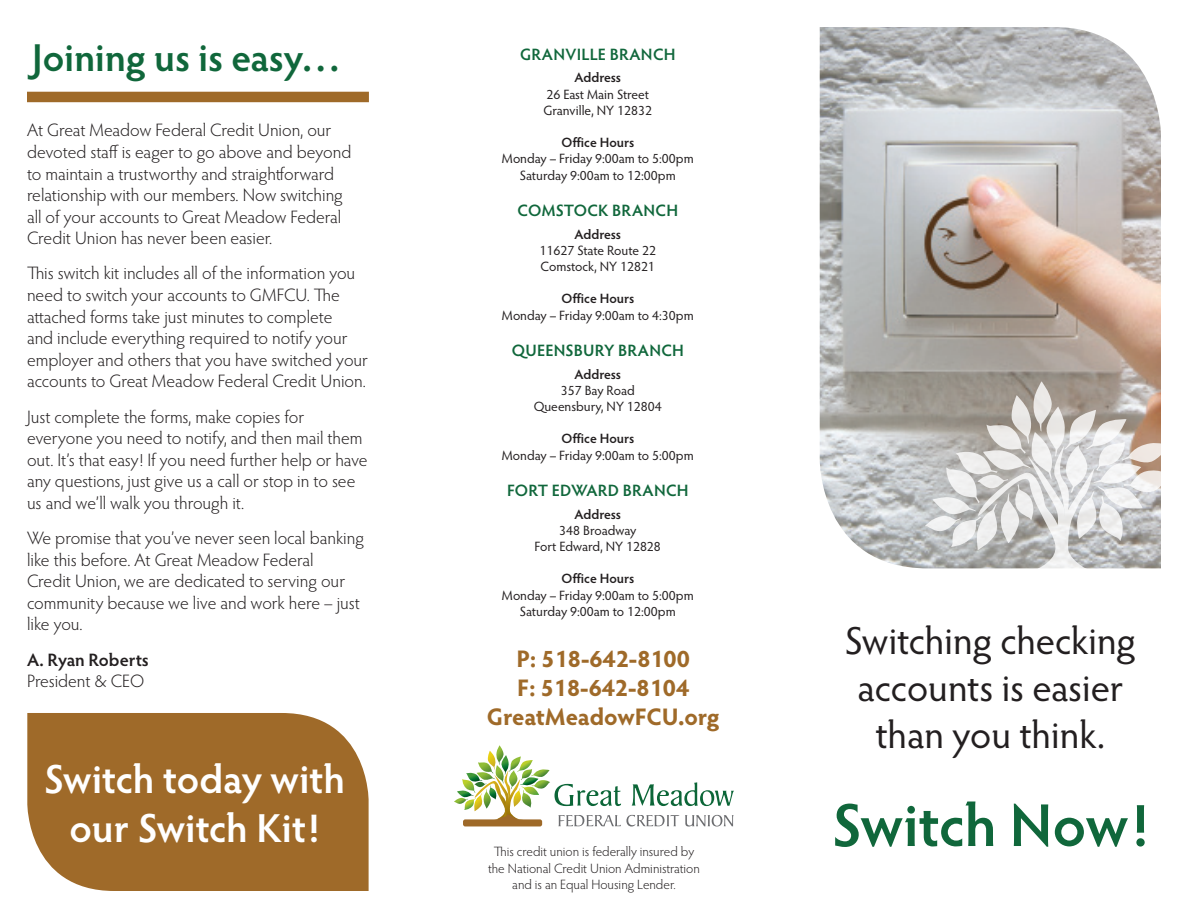
<style>
.page{position:relative;width:1188px;height:918px;background:#fff}
.page>*{position:absolute;margin:0;border:0;box-sizing:border-box;transform-origin:0 0}
.t1{font:600 60.6px "Hypatia Sans Pro";letter-spacing:-.005em;color:#10673b}
.t2{font:600 40.65px/48.8px "Hypatia Sans Pro";letter-spacing:-.005em;color:#fff;text-align:center}
.t3{font:39px/46.8px "Hypatia Sans Pro";letter-spacing:-.005em;color:#231f20;text-align:center}
.t4{font:600 39px "Hypatia Sans Pro";color:#10673b}
.t5{font:700 24px/28.8px "Hypatia Sans Pro";color:#9f6a29;text-align:center}
.t6{font:300 18px/21.6px "Hypatia Sans Pro";color:#231f20}
.t7{font:600 18px "Hypatia Sans Pro";letter-spacing:-.005em;color:#231f20}
.t8{font:600 16.5px "Hypatia Sans Pro";letter-spacing:.015em;color:#10673b}
.t9{font:13.5px/16.2px "Hypatia Sans Pro";color:#231f20;text-align:center}
.t10{font:300 13.5px/16.2px "Hypatia Sans Pro";color:#231f20;text-align:center}
.t11{font:600 13.5px "Hypatia Sans Pro";color:#231f20}
.s1{font-weight:600}
</style>
<div class="page">
<div style="left:27px;top:92px;width:342px;height:10px;background:#9f6a29"></div>
<img style="left:820px;top:27px;width:341px;height:541px">
<svg style="left:925px;top:381px;width:236px;height:188px"></svg>
<div style="left:27px;top:713px;width:342px;height:178px;background:#9f6a29"></div>
<svg style="left:454px;top:745px;width:280px;height:82px"></svg>
<h1 class="t4" style="left:32px;top:30px;width:311px">Joining us is easy…</h1>
<p class="t6" style="left:27px;top:119px;width:326px">At Great Meadow Federal Credit Union, our devoted staf is eager to go above and beyond to maintain a trustworthy and straightorward relationship with our members. Now switching all of your accounts to Great Meadow Federal Credit Union has never been easier.</p>
<p class="t6" style="left:27px;top:262px;width:343px">Tis switch kit includes all of the information you need to switch your accounts to GMFCU. Te atached forms take just minutes to complete<br>and include everything required to notify your employer and others that you have switched your accounts to Great Meadow Federal Credit Union.</p>
<p class="t6" style="left:27px;top:405px;width:342px">Just complete the forms, make copies for everyone you need to notify, and then mail them out. It’s that easy! If you need further help or have any questions, just give us a call or stop in to see us and we’ll walk you through it.</p>
<p class="t6" style="left:27px;top:527px;width:338px">We promise that you’ve never seen local banking like this before. At Great Meadow Federal<br>Credit Union, we are dedicated to serving our community because we live and work here – just like you.</p>
<p class="t7" style="left:27px;top:647px;width:123px">A. Ryan Roberts</p>
<p class="t6" style="left:27px;top:670px;width:119px">President &amp; CEO</p>
<p class="t2" style="left:44px;top:753px;width:302px">Switch today with our Switch Kit!</p>
<h1 class="t8" style="left:520px;top:42px;width:157px">GRANVILLE BRANCH</h1>
<p class="t9" style="left:544px;top:69px;width:110px"><span class="s1">Address<br></span>26 East Main Street<br>Granville, NY 12832</p>
<p class="t11" style="left:561px;top:133px;width:74px">Office Hours</p>
<p class="t9" style="left:502px;top:150px;width:193px">Monday – Friday 9:00am to 5:00pm<br>Saturday 9:00am to 12:00pm</p>
<h2 class="t8" style="left:518px;top:199px;width:162px">COMSTOCK BRANCH</h2>
<p class="t9" style="left:540px;top:225px;width:118px"><span class="s1">Address<br></span>11627 State Route 22<br>Comstock, NY 12821</p>
<p class="t11" style="left:561px;top:289px;width:74px">Office Hours</p>
<p class="t9" style="left:502px;top:306px;width:193px">Monday – Friday 9:00am to 4:30pm</p>
<h3 class="t8" style="left:512px;top:339px;width:174px">QUEENSBURY BRANCH</h3>
<p class="t9" style="left:534px;top:365px;width:130px"><span class="s1">Address<br></span>357 Bay Road<br>Queensbury, NY 12804</p>
<p class="t11" style="left:561px;top:429px;width:74px">Office Hours</p>
<p class="t9" style="left:502px;top:446px;width:193px">Monday – Friday 9:00am to 5:00pm</p>
<h4 class="t8" style="left:507px;top:478px;width:183px">FORT EDWARD BRANCH</h4>
<p class="t9" style="left:535px;top:505px;width:128px"><span class="s1">Address<br></span>348 Broadway<br>Fort Edward, NY 12828</p>
<p class="t11" style="left:561px;top:569px;width:74px">Office Hours</p>
<p class="t9" style="left:502px;top:586px;width:193px">Monday – Friday 9:00am to 5:00pm<br>Saturday 9:00am to 12:00pm</p>
<h2 class="t5" style="left:487px;top:643px;width:234px">P: 518-642-8100<br>F: 518-642-8104<br>GreatMeadowFCU.org</h2>
<p class="t10" style="left:488px;top:843px;width:213px">Tis credit union is federally insured by the National Credit Union Administration and is an Equal Housing Lender.</p>
<p class="t3" style="left:845px;top:616px;width:293px">Switching checking accounts is easier than you think.</p>
<p class="t1" style="left:832px;top:783px;width:318px">Switch Now!</p>
</div>
